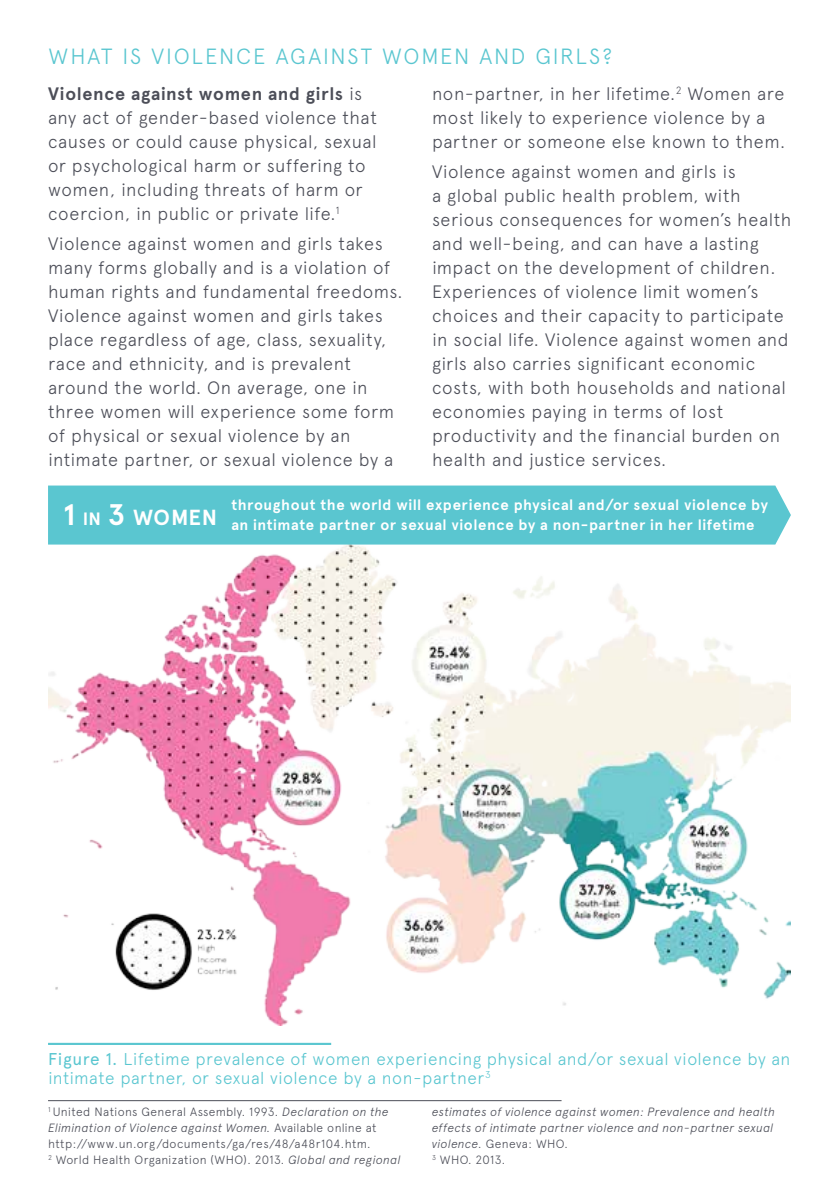
<style>
.page{position:relative;width:840px;height:1191px;background:#fff}
.page>*{position:absolute;margin:0;border:0;box-sizing:border-box;transform-origin:0 0}
.t1{font:300 22px "Apercu";letter-spacing:.085em;color:#5ac6d0}
.t2{font:700 21.8px "Apercu";letter-spacing:.025em;color:#fff}
.t3{font:300 18px/24px "Apercu";letter-spacing:.025em;color:#4c4e58}
.t4{font:300 17.2px/19.2px "Apercu";letter-spacing:.03em;color:#5ac6d0}
.t5{font:700 15px/19.2px "Apercu";letter-spacing:.035em;color:#fff}
.t6{font:300 12px/16px "Apercu";letter-spacing:.03em;color:#4c4e58}
.t7{font:italic 300 12px/16px "Apercu";letter-spacing:.025em;color:#4c4e58}
.s1{font-weight:700}
.s2{font-size:29.8px}
.s3{font-size:17.8px}
.s4{font-weight:400}
.s5{font-style:italic}
.s6{font-style:normal}
</style>
<div class="page">
<hr style="left:48px;top:1100px;width:513px;height:1px;background:#4c4e58">
<img style="left:48px;top:544px;width:742px;height:481px">
<div style="left:48px;top:485px;width:742px;height:59px;background:#5ac6d0"></div>
<hr style="left:48px;top:1042px;width:283px;height:3px;background:#5ac6d0">
<p class="t1" style="left:48px;top:43px;width:564px">WHAT IS VIOLENCE AGAINST WOMEN AND GIRLS?</p>
<p class="t3" style="left:48px;top:82px;width:330px"><span class="s1">Violence against women and girls</span> is any act of gender-based violence that causes or could cause physical, sexual or psychological harm or suffering to women, including threats of harm or coercion, in public or private life.<sup>1</sup></p>
<p class="t3" style="left:48px;top:232px;width:356px">Violence against women and girls takes many forms globally and is a violation of human rights and fundamental freedoms.<br>Violence against women and girls takes place regardless of age, class, sexuality, race and ethnicity, and is prevalent around the world. On average, one in three women will experience some form of physical or sexual violence by an intimate partner, or sexual violence by a</p>
<p class="t3" style="left:432px;top:82px;width:354px">non-partner, in her lifetime.<sup>2</sup> Women are most likely to experience violence by a partner or someone else known to them.</p>
<p class="t3" style="left:432px;top:160px;width:361px">Violence against women and girls is<br>a global public health problem, with serious consequences for women’s health and well-being, and can have a lasting impact on the development of children.<br>Experiences of violence limit women’s choices and their capacity to participate in social life. Violence against women and girls also carries significant economic costs, with both households and national economies paying in terms of lost productivity and the financial burden on health and justice services.</p>
<p class="t2" style="left:63px;top:504px;width:155px"><span class="s2">1</span> <span class="s3">IN</span> <span class="s2">3</span> WOMEN</p>
<p class="t5" style="left:231px;top:495px;width:537px">throughout the world will experience physical and/or sexual violence by an intimate partner or sexual violence by a non-partner in her lifetime</p>
<p class="t4" style="left:48px;top:1048px;width:743px"><span class="s4">Figure 1.</span> Lifetime prevalence of women experiencing physical and/or sexual violence by an intimate partner, or sexual violence by a non-partner<sup>3</sup></p>
<p class="t6" style="left:48px;top:1103px;width:354px"><sup>1</sup> United Nations General Assembly. 1993. <span class="s5">Declaration on the Elimination of Violence against Women.</span> Available online at http://www.un.org/documents/ga/res/48/a48r104.htm.<br><sup>2</sup> World Health Organization (WHO). 2013. <span class="s5">Global and regional</span></p>
<p class="t7" style="left:432px;top:1103px;width:344px">estimates of violence against women: Prevalence and health effects of intimate partner violence and non-partner sexual violence. <span class="s6">Geneva: WHO.<br></span><sup>3</sup> <span class="s6">WHO. 2013.</span></p>
</div>
